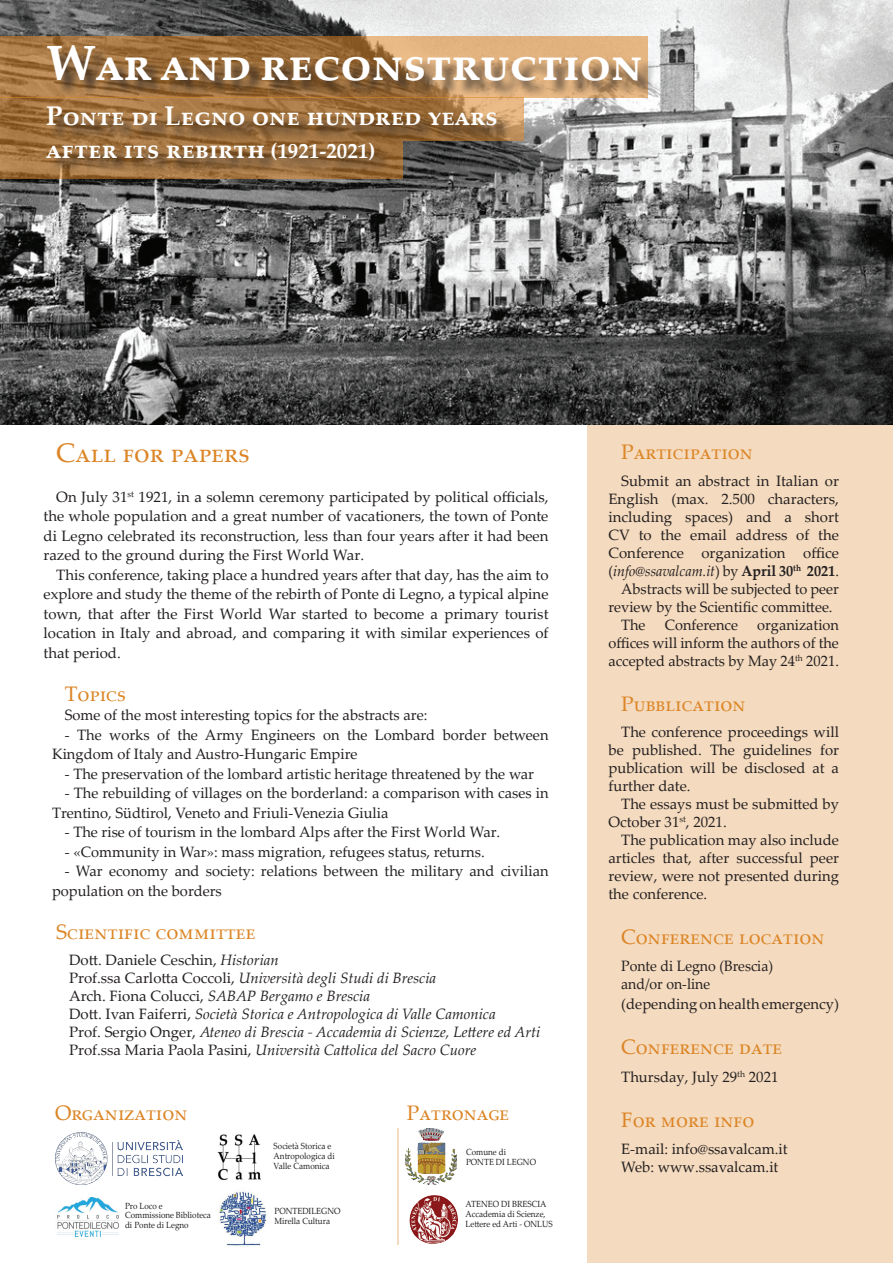
<style>
.page{position:relative;width:893px;height:1263px;background:#fff}
.page>*{position:absolute;margin:0;border:0;box-sizing:border-box;transform-origin:0 0}
.t1{font:700 49.5px "Palatino Linotype";color:#fff}
.t2{font:700 27px/32.4px "Palatino Linotype";color:#fff}
.t3{font:27px "Palatino Linotype";color:#dc8526}
.t4{font:21px "Palatino Linotype";color:#dc8526}
.t5{font:15px/19.5px "Palatino Linotype";color:#231f20;text-align:justify}
.t6{font:italic 15px/18px "Palatino Linotype";color:#231f20}
.t7{font:italic 15px "Palatino Linotype";color:#231f20;scale:.95 1}
.t8{font:15px/18px "Palatino Linotype";color:#231f20;scale:.94 1}
.t9{font:8.85px/9.8px "Palatino Linotype";color:#231f20;scale:.91 1}
.s1{font-size:21px}
.s2{font-style:normal}
.s3{font-weight:700;font-style:normal}
</style>
<div class="page">
<div style="left:587px;top:415px;width:306px;height:848px;background:#f4dabe"></div>
<img style="left:0;top:0;width:893px;height:424px">
<svg style="left:0;top:97px;width:47px;height:44px;background:#9c6c37"></svg>
<svg style="left:0;top:36px;width:648px;height:61px;background:#b68753"></svg>
<img style="left:406px;top:1128px;width:50px;height:57px">
<img style="left:57px;top:1197px;width:62px;height:39px">
<img style="left:217px;top:1134px;width:44px;height:47px">
<img style="left:219px;top:1191px;width:48px;height:55px">
<svg style="left:0;top:141px;width:403px;height:37px;background:#a2723e"></svg>
<div style="left:47px;top:46px;width:609px;height:129px;background:#231f20;opacity:.75"></div>
<img style="left:55px;top:1132px;width:127px;height:53px">
<img style="left:409px;top:1195px;width:49px;height:49px">
<hr style="left:397px;top:1128px;width:2px;height:117px;background:#dc8526">
<h1 class="t1" style="left:46px;top:28px;width:598px">War and reconstruction</h1>
<h2 class="t2" style="left:46px;top:99px;width:453px">Ponte di Legno one hundred years after its rebirth <span class="s1">(1921-2021)</span></h2>
<h2 class="t3" style="left:56px;top:434px;width:195px">Call for papers</h2>
<p class="t5" style="left:43px;top:486px;width:507px;text-indent:13px">On July 31<sup>st</sup> 1921, in a solemn ceremony participated by political officials, the whole population and a great number of vacationers, the town of Ponte di Legno celebrated its reconstruction, less than four years after it had been razed to the ground during the First World War.</p>
<p class="t5" style="left:43px;top:564px;width:507px;text-indent:13px">This conference, taking place a hundred years after that day, has the aim to explore and study the theme of the rebirth of Ponte di Legno, a typical alpine town, that after the First World War started to become a primary tourist location in Italy and abroad, and comparing it with similar experiences of that period.</p>
<h3 class="t4" style="left:65px;top:679px;width:63px">Topics</h3>
<p class="t5" style="left:65px;top:705px;width:364px">Some of the most interesting topics for the abstracts are:</p>
<p class="t5" style="left:52px;top:724px;width:498px;text-indent:13px">- The works of the Army Engineers on the Lombard border between<br>Kingdom of Italy and Austro-Hungaric Empire</p>
<p class="t5" style="left:65px;top:763px;width:471px">- The preservation of the lombard artistic heritage threatened by the war</p>
<p class="t5" style="left:52px;top:783px;width:498px;text-indent:13px">- The rebuilding of villages on the borderland: a comparison with cases in<br>Trentino, Südtirol, Veneto and Friuli-Venezia Giulia</p>
<p class="t5" style="left:65px;top:822px;width:437px">- The rise of tourism in the lombard Alps after the First World War.</p>
<p class="t5" style="left:65px;top:841px;width:421px">- «Community in War»: mass migration, refugees status, returns.</p>
<p class="t5" style="left:52px;top:861px;width:498px;text-indent:13px">- War economy and society: relations between the military and civilian population on the borders</p>
<h3 class="t4" style="left:56px;top:917px;width:201px">Scientific committee</h3>
<p class="t6" style="left:69px;top:951px;width:473px"><span class="s2">Dott. Daniele Ceschin,</span> Historian<br><span class="s2">Prof.ssa Carlotta Coccoli,</span> Università degli Studi di Brescia<br><span class="s2">Arch. Fiona Colucci,</span> SABAP Bergamo e Brescia<br><span class="s2">Dott. Ivan Faiferri,</span> Società Storica e Antropologica di Valle Camonica<br><span class="s2">Prof. Sergio Onger,</span> Ateneo di Brescia - Accademia di Scienze, Lettere ed Arti <span class="s2">Prof.ssa Maria Paola Pasini,</span> Università Cattolica del Sacro Cuore</p>
<h3 class="t4" style="left:55px;top:1098px;width:134px">Organization</h3>
<p class="t9" style="left:125px;top:1200px;width:96px">Pro Loco e<br>Commissione Biblioteca di Ponte di Legno</p>
<p class="t9" style="left:274px;top:1141px;width:69px">Società Storica e<br>Antropologica di<br>Valle Camonica</p>
<p class="t9" style="left:274px;top:1206px;width:74px">PONTEDILEGNO<br>Mirella Cultura</p>
<h3 class="t4" style="left:407px;top:1098px;width:104px">Patronage</h3>
<p class="t9" style="left:466px;top:1147px;width:78px">Comune di<br>PONTE DI LEGNO</p>
<p class="t9" style="left:466px;top:1199px;width:97px">ATENEO DI BRESCIA<br>Accademia di Scienze,<br>Lettere ed Arti - ONLUS</p>
<h3 class="t4" style="left:621px;top:437px;width:133px">Participation</h3>
<p class="t5" style="left:621px;top:470px;width:219px">Submit an abstract in Italian or</p>
<p class="t5" style="left:608px;top:488px;width:232px">English (max. 2.500 characters,</p>
<p class="t5" style="left:608px;top:506px;width:232px">including spaces) and a short</p>
<p class="t5" style="left:608px;top:524px;width:232px">CV to the email address of the</p>
<p class="t5" style="left:608px;top:542px;width:232px">Conference organization office</p>
<p class="t7" style="left:608px;top:560px;width:244px"><span class="s2">(</span>info@ssavalcam.it<span class="s2">) by</span> <span class="s3">April 30</span><sup>th</sup> <span class="s3">2021</span><span class="s2">.</span></p>
<p class="t5" style="left:621px;top:578px;width:219px">Abstracts will be subjected to peer</p>
<p class="t5" style="left:608px;top:596px;width:226px">review by the Scientific committee.</p>
<p class="t5" style="left:621px;top:614px;width:26px">The</p>
<p class="t5" style="left:665px;top:614px;width:75px">Conference</p>
<p class="t5" style="left:608px;top:615px;width:232px;line-height:18px;text-indent:149px">organization offices will inform the authors of the accepted abstracts by May 24<sup>th</sup> 2021.</p>
<h3 class="t4" style="left:621px;top:689px;width:126px">Pubblication</h3>
<p class="t5" style="left:608px;top:723px;width:232px;line-height:18px;text-indent:13px">The conference proceedings will be published. The guidelines for publication will be disclosed at a further date.</p>
<p class="t5" style="left:608px;top:795px;width:232px;line-height:18px;text-indent:13px">The essays must be submitted by<br>October 31<sup>st</sup>, 2021.</p>
<p class="t5" style="left:608px;top:831px;width:232px;line-height:18px;text-indent:13px">The publication may also include articles that, after successful peer review, were not presented during the conference.</p>
<h3 class="t4" style="left:621px;top:922px;width:205px">Conference location</h3>
<p class="t8" style="left:621px;top:956px;width:163px">Ponte di Legno (Brescia) and/or on-line</p>
<p class="t5" style="left:621px;top:993px;width:219px">(depending on health emergency)</p>
<h3 class="t4" style="left:621px;top:1032px;width:163px">Conference date</h3>
<p class="t5" style="left:621px;top:1066px;width:159px">Thursday, July 29<sup>th</sup> 2021</p>
<h3 class="t4" style="left:621px;top:1105px;width:135px">For more info</h3>
<p class="t5" style="left:621px;top:1139px;width:168px;line-height:18px">E-mail: info@ssavalcam.it<br>Web: www.ssavalcam.it</p>
</div>
